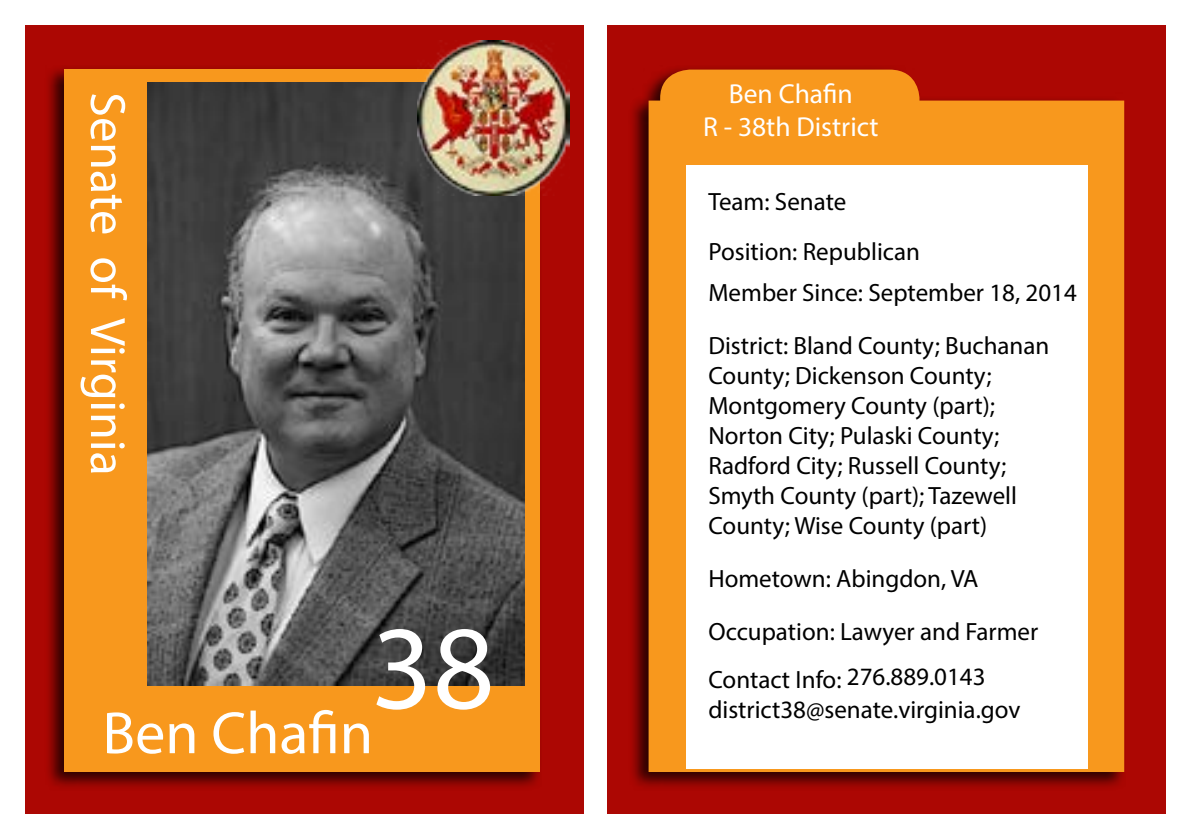
<style>
.page{position:relative;width:1188px;height:838px;background:#fff}
.page>*{position:absolute;margin:0;border:0;box-sizing:border-box;transform-origin:0 0}
.t1{font:120px "Myriad Pro";color:#fff}
.t2{font:60px "Myriad Pro";color:#fff}
.t3{font:50px "Myriad Pro";color:#fff}
.t4{font:27.5px/33px "Myriad Pro";color:#fff;text-align:center}
.t5{font:25px/30px "Myriad Pro";color:#000}
</style>
<div class="page">
<div style="left:25px;top:25px;width:558px;height:788px;background:#ac0703"></div>
<div style="left:608px;top:25px;width:558px;height:788px;background:#ac0703"></div>
<div style="left:44px;top:65px;width:498px;height:725px;background:#000;opacity:.75"></div>
<div style="left:65px;top:70px;width:475px;height:702px;background:#f8981d"></div>
<img style="left:147px;top:82px;width:377px;height:603px">
<div style="left:628px;top:65px;width:497px;height:725px;background:#000;opacity:.75"></div>
<svg style="left:648px;top:70px;width:476px;height:702px;background:#f18d1d"></svg>
<div style="left:686px;top:166px;width:401px;height:603px;background:#fff"></div>
<img style="left:417px;top:40px;width:152px;height:156px">
<h3 class="t3" style="left:139px;top:92px;width:385px;rotate:90deg">Senate of Virginia</h3>
<h1 class="t1" style="left:371px;top:594px;width:125px">38</h1>
<h2 class="t2" style="left:102px;top:696px;width:272px">Ben Chafin</h2>
<p class="t4" style="left:703px;top:77px;width:177px">Ben Chafin<br>R - 38th District</p>
<p class="t5" style="left:708px;top:176px;width:213px;line-height:50.2px">Team: Senate<br>Position: Republican</p>
<p class="t5" style="left:708px;top:266px;width:370px;line-height:52.8px">Member Since: September 18, 2014<br>District: Bland County; Buchanan</p>
<p class="t5" style="left:708px;top:360px;width:310px">County; Dickenson County;<br>Montgomery County (part);<br>Norton City; Pulaski County;<br>Radford City; Russell County;<br>Smyth County (part); Tazewell<br>County; Wise County (part)</p>
<p class="t5" style="left:708px;top:551px;width:331px;line-height:52.8px">Hometown: Abingdon, VA<br>Occupation: Lawyer and Farmer</p>
<p class="t5" style="left:708px;top:662px;width:313px;line-height:31.2px">Contact Info: 276.889.0143 district38@senate.virginia.gov</p>
</div>
